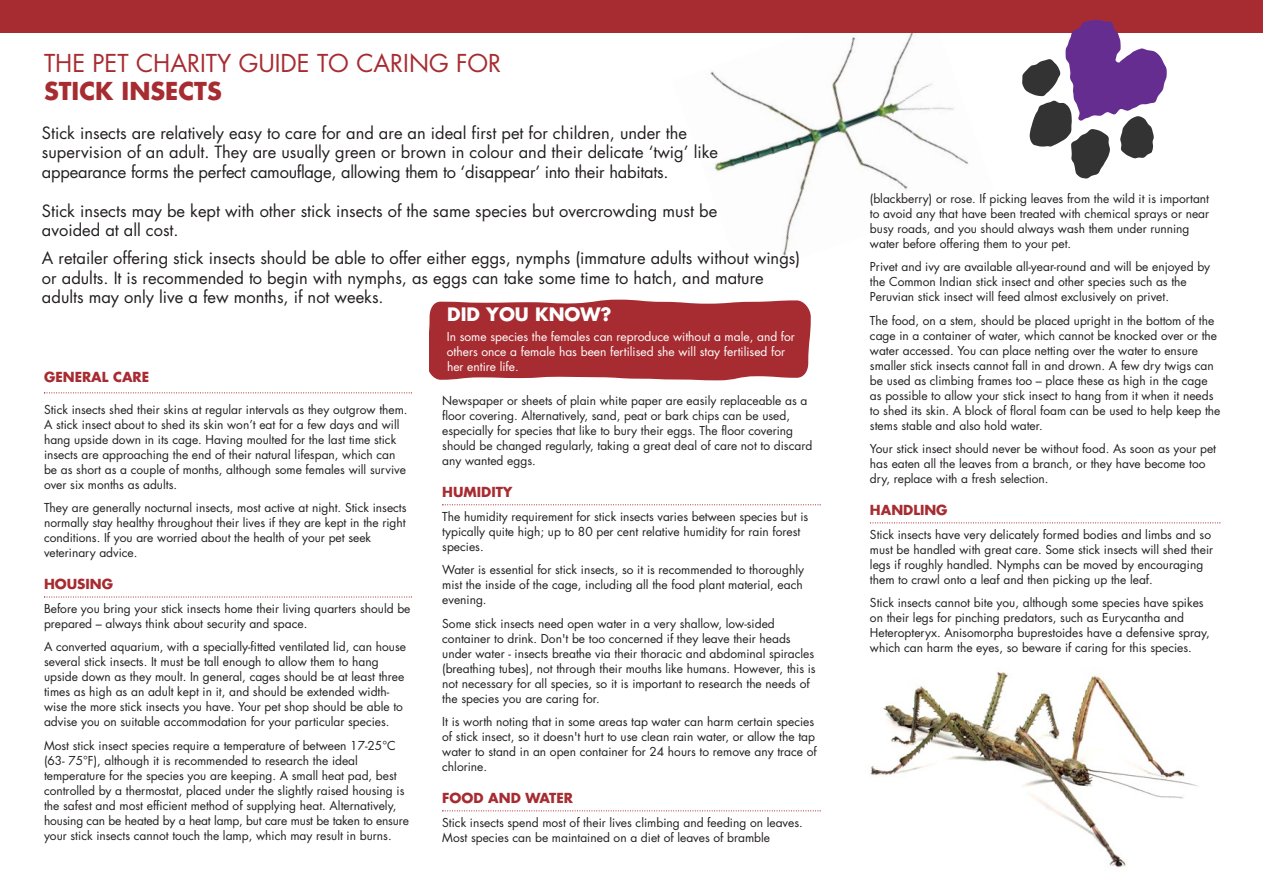
<style>
.page{position:relative;width:1263px;height:893px;background:#fff}
.page>*{position:absolute;margin:0;border:0;box-sizing:border-box;transform-origin:0 0}
.t1{font:24px "Futura";color:#a72c31}
.t2{font:700 24px "Futura";color:#a72c31}
.t3{font:700 18px "Futura";color:#fff}
.t4{font:16.5px/19.5px "Futura";color:#231f20}
.t5{font:700 13.5px "Futura";color:#a72c31}
.t6{font:12px/15px "Futura";color:#231f20}
.t7{font:12px/15px "Futura";color:#fff}
</style>
<div class="page">
<img style="left:672px;top:32px;width:322px;height:224px">
<div style="left:429px;top:300px;width:382px;height:80px;background:#a72c31"></div>
<svg style="left:870px;top:522px;width:350px;height:1px"></svg>
<svg style="left:442px;top:504px;width:379px;height:1px"></svg>
<svg style="left:442px;top:810px;width:379px;height:1px"></svg>
<svg style="left:44px;top:392px;width:368px;height:1px"></svg>
<svg style="left:44px;top:596px;width:368px;height:2px"></svg>
<div style="left:0;top:0;width:1263px;height:32px;background:#a72c31"></div>
<svg style="left:1022px;top:20px;width:145px;height:158px"></svg>
<img style="left:870px;top:671px;width:328px;height:197px">
<h1 class="t1" style="left:44px;top:52px;width:459px">THE PET CHARITY GUIDE TO CARING FOR</h1>
<h1 class="t2" style="left:44px;top:80px;width:179px">STICK INSECTS</h1>
<p class="t4" style="left:42px;top:124px;width:677px">Stick insects are relatively easy to care for and are an ideal first pet for children, under the supervision of an adult. They are usually green or brown in colour and their delicate ‘twig’ like appearance forms the perfect camouflage, allowing them to ‘disappear’ into their habitats.</p>
<h3 class="t4" style="left:42px;top:202px;width:677px">Stick insects may be kept with other stick insects of the same species but overcrowding must be avoided at all cost.</h3>
<p class="t4" style="left:42px;top:250px;width:760px">A retailer offering stick insects should be able to offer either eggs, nymphs (immature adults without wings) or adults. It is recommended to begin with nymphs, as eggs can take some time to hatch, and mature adults may only live a few months, if not weeks.</p>
<h2 class="t3" style="left:447px;top:307px;width:166px">DID YOU KNOW?</h2>
<p class="t5" style="left:44px;top:371px;width:107px">GENERAL CARE</p>
<p class="t6" style="left:44px;top:403px;width:365px">Stick insects shed their skins at regular intervals as they outgrow them.<br>A stick insect about to shed its skin won’t eat for a few days and will hang upside down in its cage. Having moulted for the last time stick insects are approaching the end of their natural lifespan, which can be as short as a couple of months, although some females will survive over six months as adults.</p>
<p class="t6" style="left:44px;top:501px;width:364px">They are generally nocturnal insects, most active at night. Stick insects normally stay healthy throughout their lives if they are kept in the right conditions. If you are worried about the health of your pet seek veterinary advice.</p>
<p class="t5" style="left:44px;top:578px;width:71px">HOUSING</p>
<p class="t6" style="left:44px;top:602px;width:368px">Before you bring your stick insects home their living quarters should be prepared – always think about security and space.</p>
<p class="t6" style="left:44px;top:640px;width:363px">A converted aquarium, with a specially-fitted ventilated lid, can house several stick insects. It must be tall enough to allow them to hang upside down as they moult. In general, cages should be at least three times as high as an adult kept in it, and should be extended width&shy;wise the more stick insects you have. Your pet shop should be able to advise you on suitable accommodation for your particular species.</p>
<p class="t6" style="left:44px;top:739px;width:366px">Most stick insect species require a temperature of between 17-25°C (63- 75°F), although it is recommended to research the ideal temperature for the species you are keeping. A small heat pad, best controlled by a thermostat, placed under the slightly raised housing is the safest and most efficient method of supplying heat. Alternatively, housing can be heated by a heat lamp, but care must be taken to ensure your stick insects cannot touch the lamp, which may result in burns.</p>
<p class="t7" style="left:447px;top:330px;width:350px">In some species the females can reproduce without a male, and for others once a female has been fertilised she will stay fertilised for her entire life.</p>
<p class="t6" style="left:442px;top:394px;width:371px">Newspaper or sheets of plain white paper are easily replaceable as a floor covering. Alternatively, sand, peat or bark chips can be used, especially for species that like to bury their eggs. The floor covering should be changed regularly, taking a great deal of care not to discard any wanted eggs.</p>
<p class="t5" style="left:442px;top:486px;width:72px">HUMIDITY</p>
<p class="t6" style="left:442px;top:510px;width:368px">The humidity requirement for stick insects varies between species but is typically quite high; up to 80 per cent relative humidity for rain forest species.</p>
<p class="t6" style="left:442px;top:563px;width:363px;text-align:justify">Water is essential for stick insects, so it is recommended to thoroughly mist the inside of the cage, including all the food plant material, each evening.</p>
<p class="t6" style="left:442px;top:617px;width:375px">Some stick insects need open water in a very shallow, low-sided container to drink. Don't be too concerned if they leave their heads under water - insects breathe via their thoracic and abdominal spiracles (breathing tubes), not through their mouths like humans. However, this is not necessary for all species, so it is important to research the needs of the species you are caring for.</p>
<p class="t6" style="left:442px;top:715px;width:376px">It is worth noting that in some areas tap water can harm certain species of stick insect, so it doesn't hurt to use clean rain water, or allow the tap water to stand in an open container for 24 hours to remove any trace of chlorine.</p>
<p class="t5" style="left:442px;top:792px;width:132px">FOOD AND WATER</p>
<p class="t6" style="left:442px;top:816px;width:362px">Stick insects spend most of their lives climbing and feeding on leaves.<br>Most species can be maintained on a diet of leaves of bramble</p>
<p class="t6" style="left:870px;top:192px;width:341px">(blackberry) or rose. If picking leaves from the wild it is important to avoid any that have been treated with chemical sprays or near busy roads, and you should always wash them under running water before offering them to your pet.</p>
<p class="t6" style="left:870px;top:260px;width:342px">Privet and ivy are available all-year-round and will be enjoyed by the Common Indian stick insect and other species such as the<br>Peruvian stick insect will feed almost exclusively on privet.</p>
<p class="t6" style="left:870px;top:314px;width:352px">The food, on a stem, should be placed upright in the bottom of the cage in a container of water, which cannot be knocked over or the water accessed. You can place netting over the water to ensure smaller stick insects cannot fall in and drown. A few dry twigs can be used as climbing frames too – place these as high in the cage as possible to allow your stick insect to hang from it when it needs to shed its skin. A block of floral foam can be used to help keep the stems stable and also hold water.</p>
<p class="t6" style="left:870px;top:442px;width:348px">Your stick insect should never be without food. As soon as your pet has eaten all the leaves from a branch, or they have become too dry, replace with a fresh selection.</p>
<p class="t5" style="left:870px;top:504px;width:79px">HANDLING</p>
<p class="t6" style="left:870px;top:528px;width:345px">Stick insects have very delicately formed bodies and limbs and so must be handled with great care. Some stick insects will shed their legs if roughly handled. Nymphs can be moved by encouraging them to crawl onto a leaf and then picking up the leaf.</p>
<p class="t6" style="left:870px;top:596px;width:341px">Stick insects cannot bite you, although some species have spikes on their legs for pinching predators, such as Eurycantha and Heteropteryx. Anisomorpha buprestoides have a defensive spray, which can harm the eyes, so beware if caring for this species.</p>
</div>
